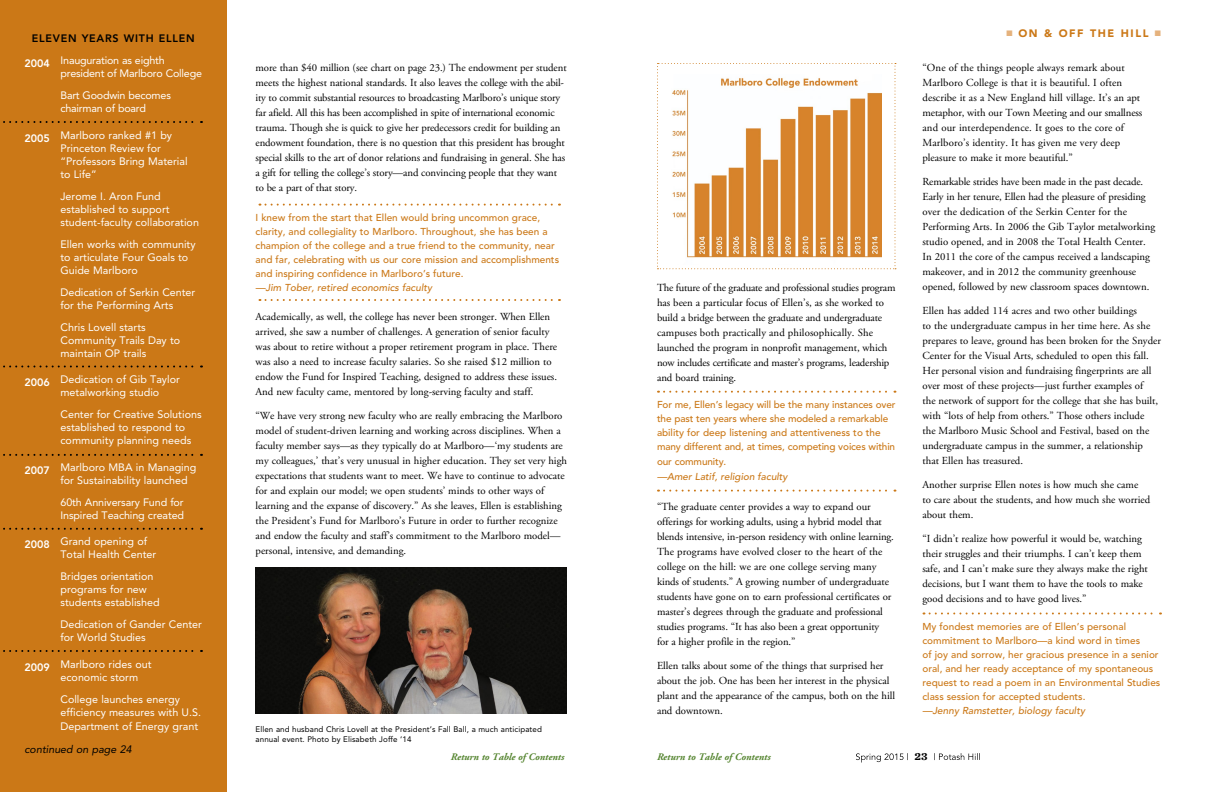
<style>
.page{position:relative;width:1224px;height:792px;background:#fff}
.page>*{position:absolute;margin:0;border:0;box-sizing:border-box;transform-origin:0 0}
.t1{font:700 11px "Chronicle Text G1";color:#000}
.t2{font:10.8px/15px "Adobe Garamond Pro";color:#000}
.t3{font:10.8px/13px "Avenir";color:#fff}
.t4{font:10.8px/22px "Avenir";letter-spacing:-.02em;color:#fff}
.t5{font:800 10.8px/22px "Avenir";letter-spacing:.07em;color:#000}
.t6{font:italic 10.8px "Avenir";color:#000}
.t7{font:900 10.8px "Avenir";letter-spacing:.15em;color:#cb7817}
.t8{font:500 10px/14px "Avenir";color:#cb7817}
.t9{font:italic 500 10px "Avenir";color:#cb7817}
.t10{font:italic 700 10px "Adobe Garamond Pro";color:#558530}
.t11{font:8px/10px "Avenir";letter-spacing:.01em;color:#000}
.s1{color:#fff}
.s2{font-weight:400;color:#fff}
.s3{font-weight:800}
.s4{color:#e5b27d}
</style>
<div class="page">
<svg style="left:856px;top:753px;width:124px;height:10px"></svg>
<div style="left:0;top:0;width:226px;height:792px;background:#cb7817"></div>
<svg style="left:3px;top:121px;width:199px;height:2px"></svg>
<svg style="left:3px;top:366px;width:199px;height:2px"></svg>
<svg style="left:3px;top:454px;width:199px;height:2px"></svg>
<svg style="left:3px;top:528px;width:199px;height:2px"></svg>
<svg style="left:3px;top:650px;width:199px;height:2px"></svg>
<svg style="left:657px;top:63px;width:239px;height:206px"></svg>
<img style="left:671px;top:74px;width:210px;height:190px">
<svg style="left:259px;top:204px;width:301px;height:2px"></svg>
<svg style="left:259px;top:299px;width:301px;height:2px"></svg>
<svg style="left:658px;top:391px;width:237px;height:2px"></svg>
<svg style="left:658px;top:490px;width:237px;height:2px"></svg>
<svg style="left:924px;top:612px;width:237px;height:2px"></svg>
<img style="left:256px;top:567px;width:311px;height:147px">
<p class="t5" style="left:24px;top:28px;width:172px;text-indent:7px">ELEVEN YEARS WITH ELLEN<br><span class="s1">2004</span> <span class="s2">Inauguration as eighth</span></p>
<p class="t4" style="left:60px;top:63px;width:143px">president of Marlboro College<br>Bart Goodwin becomes</p>
<p class="t4" style="left:60px;top:98px;width:87px">chairman of board</p>
<p class="t3" style="left:60px;top:129px;width:129px;text-indent:-36px"><span class="s3">2005</span> Marlboro ranked #1 by<br>Princeton Review for “Professors Bring Material to Life”</p>
<p class="t3" style="left:60px;top:190px;width:140px">Jerome I. Aron Fund established to support student-faculty collaboration</p>
<p class="t3" style="left:60px;top:238px;width:137px">Ellen works with community to articulate Four Goals to<br>Guide Marlboro</p>
<p class="t3" style="left:60px;top:286px;width:136px">Dedication of Serkin Center for the Performing Arts</p>
<p class="t3" style="left:60px;top:321px;width:121px">Chris Lovell starts<br>Community Trails Day to maintain OP trails</p>
<p class="t3" style="left:60px;top:373px;width:121px;text-indent:-36px"><span class="s3">2006</span> Dedication of Gib Taylor metalworking studio</p>
<p class="t3" style="left:60px;top:408px;width:143px">Center for Creative Solutions established to respond to community planning needs</p>
<p class="t3" style="left:60px;top:461px;width:137px;text-indent:-36px"><span class="s3">2007</span> Marlboro MBA in Managing for Sustainability launched</p>
<p class="t3" style="left:60px;top:496px;width:125px">60th Anniversary Fund for<br>Inspired Teaching created</p>
<p class="t3" style="left:60px;top:535px;width:97px;text-indent:-36px"><span class="s3">2008</span> Grand opening of<br>Total Health Center</p>
<p class="t3" style="left:60px;top:570px;width:101px">Bridges orientation programs for new students established</p>
<p class="t3" style="left:60px;top:618px;width:143px">Dedication of Gander Center for World Studies</p>
<p class="t3" style="left:60px;top:658px;width:93px;text-indent:-36px"><span class="s3">2009</span> Marlboro rides out economic storm</p>
<p class="t3" style="left:60px;top:693px;width:142px">College launches energy efficiency measures with U.S.</p>
<p class="t3" style="left:60px;top:720px;width:139px">Department of Energy grant</p>
<p class="t6" style="left:24px;top:743px;width:109px">continued on page 24</p>
<p class="t2" style="left:256px;top:60px;width:313px">more than $40 million (see chart on page 23.) The endowment per student meets the highest national standards. It also leaves the college with the abil&shy;ity to commit substantial resources to broadcasting Marlboro’s unique story far afield. All this has been accomplished in spite of international economic trauma. Though she is quick to give her predecessors credit for building an endowment foundation, there is no question that this president has brought special skills to the art of donor relations and fundraising in general. She has a gift for telling the college’s story—and convincing people that they want to be a part of that story.</p>
<p class="t8" style="left:256px;top:210px;width:305px">I knew from the start that Ellen would bring uncommon grace, clarity, and collegiality to Marlboro. Throughout, she has been a champion of the college and a true friend to the community, near and far, celebrating with us our core mission and accomplishments and inspiring confidence in Marlboro’s future.</p>
<p class="t9" style="left:256px;top:281px;width:178px">—Jim Tober, retired economics faculty</p>
<p class="t2" style="left:256px;top:309px;width:303px">Academically, as well, the college has never been stronger. When Ellen arrived, she saw a number of challenges. A generation of senior faculty was about to retire without a proper retirement program in place. There was also a need to increase faculty salaries. So she raised $12 million to endow the Fund for Inspired Teaching, designed to address these issues.<br>And new faculty came, mentored by long-serving faculty and staff.</p>
<p class="t2" style="left:256px;top:408px;width:313px">“We have very strong new faculty who are really embracing the Marlboro model of student-driven learning and working across disciplines. When a faculty member says—as they typically do at Marlboro—‘my students are my colleagues,’ that’s very unusual in higher education. They set very high expectations that students want to meet. We have to continue to advocate for and explain our model; we open students’ minds to other ways of learning and the expanse of discovery.” As she leaves, Ellen is establishing the President’s Fund for Marlboro’s Future in order to further recognize and endow the faculty and staff’s commitment to the Marlboro model— personal, intensive, and demanding.</p>
<p class="t11" style="left:256px;top:724px;width:288px">Ellen and husband Chris Lovell at the President’s Fall Ball, a much anticipated annual event. Photo by Elisabeth Joffe ‘14</p>
<p class="t2" style="left:657px;top:280px;width:240px">The future of the graduate and professional studies program has been a particular focus of Ellen’s, as she worked to build a bridge between the graduate and undergraduate campuses both practically and philosophically. She launched the program in nonprofit management, which now includes certificate and master’s programs, leadership and board training.</p>
<p class="t8" style="left:657px;top:398px;width:240px">For me, Ellen’s legacy will be the many instances over the past ten years where she modeled a remarkable ability for deep listening and attentiveness to the many different and, at times, competing voices within</p>
<p class="t8" style="left:657px;top:455px;width:71px">our community.</p>
<p class="t9" style="left:657px;top:471px;width:132px">—Amer Latif, religion faculty</p>
<p class="t2" style="left:657px;top:499px;width:238px">“The graduate center provides a way to expand our offerings for working adults, using a hybrid model that blends intensive, in-person residency with online learning.<br>The programs have evolved closer to the heart of the college on the hill: we are one college serving many kinds of students.” A growing number of undergraduate students have gone on to earn professional certificates or master’s degrees through the graduate and professional studies programs. “It has also been a great opportunity<br>for a higher profile in the region.”</p>
<p class="t2" style="left:657px;top:658px;width:240px">Ellen talks about some of the things that surprised her about the job. One has been her interest in the physical plant and the appearance of the campus, both on the hill and downtown.</p>
<p class="t7" style="left:1006px;top:27px;width:156px"><span class="s4">■</span> ON &amp; OFF THE HILL <span class="s4">■</span></p>
<p class="t2" style="left:923px;top:60px;width:221px">“One of the things people always remark about Marlboro College is that it is beautiful. I often describe it as a New England hill village. It’s an apt metaphor, with our Town Meeting and our smallness and our interdependence. It goes to the core of Marlboro’s identity. It has given me very deep pleasure to make it more beautiful.”</p>
<p class="t2" style="left:923px;top:174px;width:234px">Remarkable strides have been made in the past decade.<br>Early in her tenure, Ellen had the pleasure of presiding over the dedication of the Serkin Center for the Performing Arts. In 2006 the Gib Taylor metalworking studio opened, and in 2008 the Total Health Center.<br>In 2011 the core of the campus received a landscaping makeover, and in 2012 the community greenhouse opened, followed by new classroom spaces downtown.</p>
<p class="t2" style="left:923px;top:303px;width:240px">Ellen has added 114 acres and two other buildings<br>to the undergraduate campus in her time here. As she prepares to leave, ground has been broken for the Snyder Center for the Visual Arts, scheduled to open this fall.<br>Her personal vision and fundraising fingerprints are all over most of these projects—just further examples of<br>the network of support for the college that she has built, with “lots of help from others.” Those others include<br>the Marlboro Music School and Festival, based on the undergraduate campus in the summer, a relationship that Ellen has treasured.</p>
<p class="t2" style="left:923px;top:477px;width:229px">Another surprise Ellen notes is how much she came<br>to care about the students, and how much she worried about them.</p>
<p class="t2" style="left:923px;top:531px;width:227px">“I didn’t realize how powerful it would be, watching their struggles and their triumphs. I can’t keep them safe, and I can’t make sure they always make the right decisions, but I want them to have the tools to make good decisions and to have good lives.”</p>
<p class="t8" style="left:922px;top:620px;width:239px">My fondest memories are of Ellen’s personal commitment to Marlboro—a kind word in times<br>of joy and sorrow, her gracious presence in a senior oral, and her ready acceptance of my spontaneous request to read a poem in an Environmental Studies class session for accepted students.</p>
<p class="t9" style="left:922px;top:705px;width:164px">—Jenny Ramstetter, biology faculty</p>
<p class="t10" style="left:451px;top:751px;width:115px">Return to Table of Contents</p>
<p class="t10" style="left:657px;top:751px;width:115px">Return to Table of Contents</p>
<p class="t1" style="left:915px;top:747px;width:14px">23</p>
</div>
